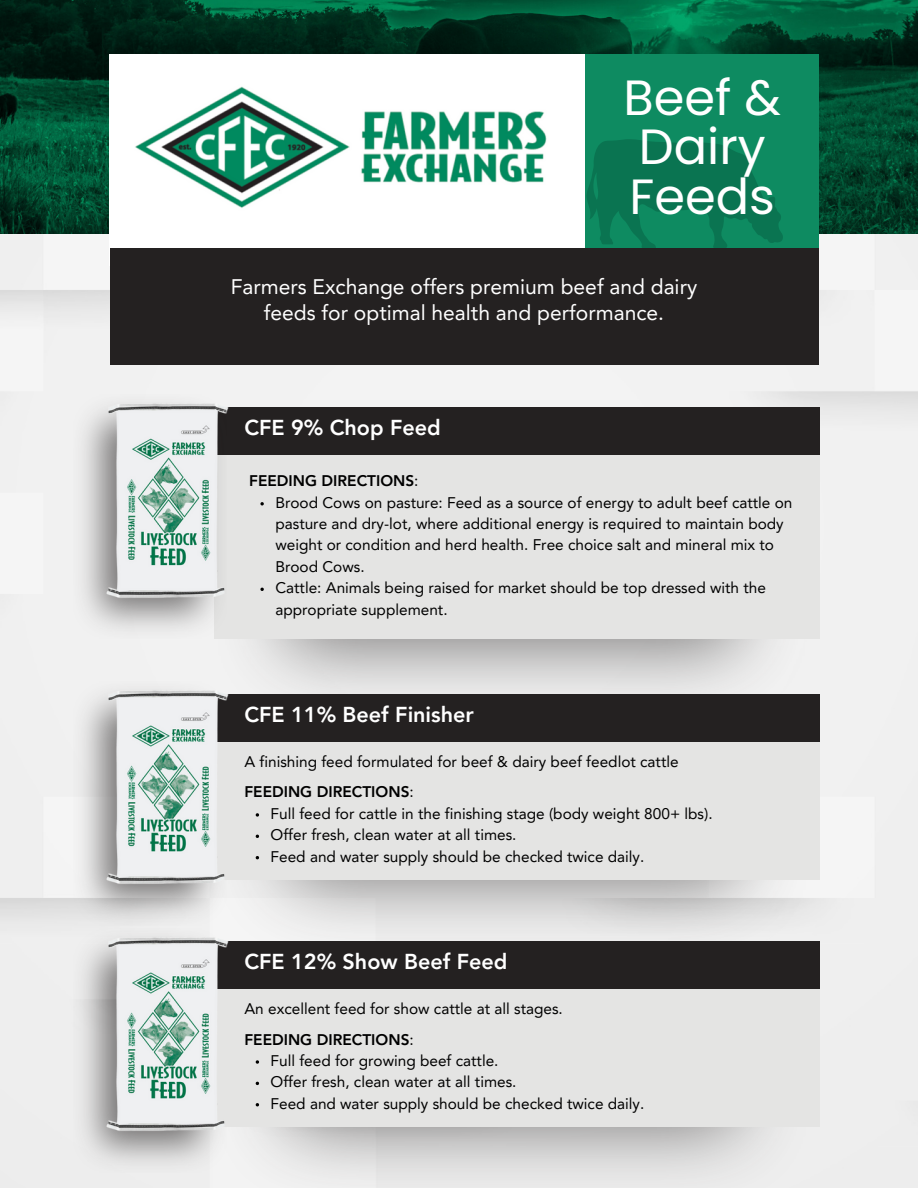
<style>
.page{position:relative;width:918px;height:1188px;background:#fff}
.page>*{position:absolute;margin:0;border:0;box-sizing:border-box;transform-origin:0 0}
.t1{font:49.5px/49.5px "Poppins";color:#fff}
.t2{font:800 21.6px "Avenir LT Pro";color:#fff}
.t3{font:21px/25.3px "Avenir LT Pro";color:#fff;text-align:center}
.t4{font:15.45px/21.3px "Avenir LT Pro";color:#000}
.t5{font:800 15.45px "Avenir LT Pro";color:#000}
.s1{font-weight:400}
</style>
<div class="page">
<div style="left:0;top:233px;width:918px;height:955px;background:#f1f1f1"></div>
<img style="left:0;top:0;width:918px;height:233px">
<div style="left:578px;top:54px;width:241px;height:203px;background:#0e8b61"></div>
<svg style="left:586px;top:139px;width:197px;height:109px"></svg>
<div style="left:109px;top:54px;width:476px;height:211px;background:#fff"></div>
<img style="left:135px;top:86px;width:412px;height:122px">
<div style="left:111px;top:248px;width:708px;height:117px;background:#242121"></div>
<img style="left:219px;top:639px;width:586px;height:55px">
<div style="left:214px;top:447px;width:605px;height:192px;background:#e4e4e3"></div>
<div style="left:206px;top:407px;width:614px;height:48px;background:#242121"></div>
<svg style="left:260px;top:502px;width:4px;height:3px"></svg>
<svg style="left:260px;top:588px;width:4px;height:3px"></svg>
<img style="left:74px;top:395px;width:153px;height:244px">
<img style="left:100px;top:400px;width:134px;height:201px">
<img style="left:220px;top:879px;width:585px;height:62px">
<img style="left:74px;top:682px;width:153px;height:244px">
<div style="left:214px;top:734px;width:605px;height:145px;background:#e4e4e3"></div>
<div style="left:206px;top:694px;width:614px;height:47px;background:#242121"></div>
<img style="left:100px;top:686px;width:134px;height:202px">
<svg style="left:256px;top:813px;width:3px;height:4px"></svg>
<img style="left:220px;top:1126px;width:585px;height:62px">
<img style="left:74px;top:929px;width:153px;height:244px">
<div style="left:214px;top:981px;width:605px;height:145px;background:#e4e4e3"></div>
<div style="left:206px;top:941px;width:614px;height:47px;background:#242121"></div>
<img style="left:100px;top:934px;width:134px;height:201px">
<svg style="left:256px;top:1060px;width:3px;height:4px"></svg>
<p class="t1" style="left:623px;top:73px;width:159px">Beef &amp;<br>Dairy<br>Feeds</p>
<p class="t3" style="left:231px;top:276px;width:468px">Farmers Exchange offers premium beef and dairy feeds for optimal health and performance.</p>
<p class="t2" style="left:244px;top:419px;width:198px">CFE 9% Chop Feed</p>
<p class="t5" style="left:249px;top:475px;width:171px">FEEDING DIRECTIONS<span class="s1">:</span></p>
<p class="t4" style="left:275px;top:493px;width:519px">Brood Cows on pasture: Feed as a source of energy to adult beef cattle on pasture and dry-lot, where additional energy is required to maintain body weight or condition and herd health. Free choice salt and mineral mix to Brood Cows.</p>
<p class="t4" style="left:275px;top:579px;width:492px">Cattle: Animals being raised for market should be top dressed with the appropriate supplement.</p>
<p class="t2" style="left:244px;top:706px;width:231px">CFE 11% Beef Finisher</p>
<p class="t4" style="left:244px;top:752px;width:436px">A finishing feed formulated for beef &amp; dairy beef feedlot cattle</p>
<p class="t4" style="left:271px;top:804px;width:444px">Full feed for cattle in the finishing stage (body weight 800+ lbs).</p>
<p class="t4" style="left:271px;top:826px;width:247px">Offer fresh, clean water at all times.</p>
<p class="t4" style="left:271px;top:847px;width:375px">Feed and water supply should be checked twice daily.</p>
<p class="t5" style="left:244px;top:786px;width:171px">FEEDING DIRECTIONS<span class="s1">:</span></p>
<p class="t2" style="left:244px;top:953px;width:265px">CFE 12% Show Beef Feed</p>
<p class="t4" style="left:244px;top:999px;width:320px">An excellent feed for show cattle at all stages.</p>
<p class="t4" style="left:271px;top:1051px;width:229px">Full feed for growing beef cattle.</p>
<p class="t4" style="left:271px;top:1073px;width:247px">Offer fresh, clean water at all times.</p>
<p class="t4" style="left:271px;top:1094px;width:375px">Feed and water supply should be checked twice daily.</p>
<p class="t5" style="left:244px;top:1033px;width:171px">FEEDING DIRECTIONS<span class="s1">:</span></p>
</div>
